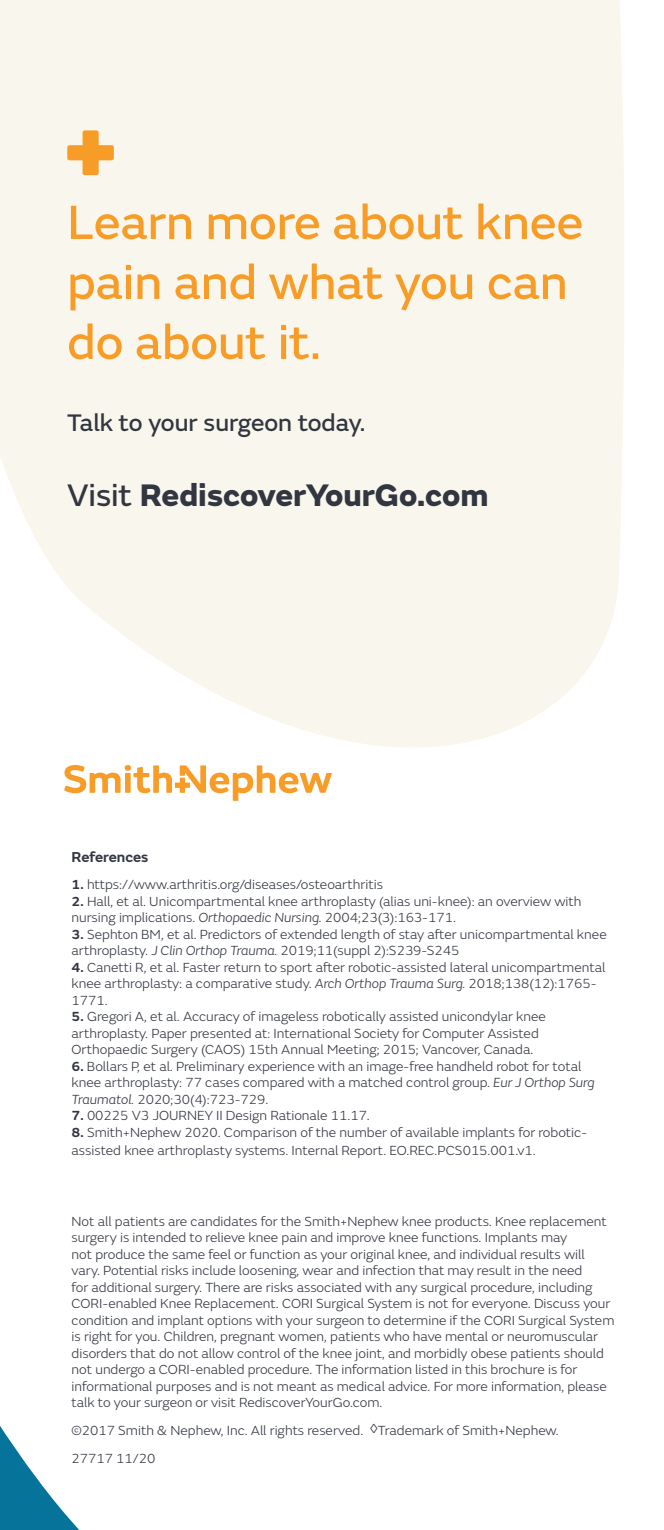
<style>
.page{position:relative;width:664px;height:1530px;background:#fff}
.page>*{position:absolute;margin:0;border:0;box-sizing:border-box;transform-origin:0 0}
.t1{font:50px/60px "SN Emeric Core";color:#f89c28}
.t2{font:800 32.5px "SN Emeric";color:#323640}
.t3{font:25px "SN Emeric Core";color:#323640}
.t4{font:600 15px "SN Emeric";color:#323640}
.t5{font:300 13.75px/16.5px "SN Emeric";color:#323640}
.s1{font-family:"SN Emeric Core";font-weight:400}
.s2{font-weight:600}
.s3{font-style:italic}
</style>
<div class="page">
<svg style="left:0;top:0;width:624px;height:748px;background:#f9f7ee"></svg>
<svg style="left:0;top:1426px;width:80px;height:104px"></svg>
<svg style="left:593px;top:670px;width:31px;height:78px"></svg>
<div style="left:67px;top:145px;width:47px;height:15px;background:#f89c28;border-radius:2px"></div>
<div style="left:83px;top:130px;width:16px;height:45px;background:#f89c28;border-radius:2px"></div>
<svg style="left:64px;top:765px;width:268px;height:36px"></svg>
<h1 class="t1" style="left:67px;top:192px;width:517px">Learn more about knee pain and what you can do about it.</h1>
<h3 class="t3" style="left:67px;top:407px;width:300px">Talk to your surgeon today.</h3>
<h2 class="t2" style="left:67px;top:474px;width:423px"><span class="s1">Visit</span> RediscoverYourGo.com</h2>
<p class="t4" style="left:72px;top:847px;width:78px">References</p>
<p class="t5" style="left:72px;top:876px;width:313px"><span class="s2">1.</span> https://www.arthritis.org/diseases/osteoarthritis</p>
<p class="t5" style="left:72px;top:893px;width:511px"><span class="s2">2.</span> Hall, et al. Unicompartmental knee arthroplasty (alias uni‑knee): an overview with nursing implications. <span class="s3">Orthopaedic Nursing.</span> 2004;23(3):163‑171.</p>
<p class="t5" style="left:72px;top:926px;width:537px"><span class="s2">3.</span> Sephton BM, et al. Predictors of extended length of stay after unicompartmental knee arthroplasty. <span class="s3">J Clin Orthop Trauma.</span> 2019;11(suppl 2):S239-S245</p>
<p class="t5" style="left:72px;top:959px;width:535px"><span class="s2">4.</span> Canetti R, et al. Faster return to sport after robotic-assisted lateral unicompartmental knee arthroplasty: a comparative study. <span class="s3">Arch Orthop Trauma Surg.</span> 2018;138(12):1765-<br>1771.</p>
<p class="t5" style="left:72px;top:1008px;width:476px"><span class="s2">5.</span> Gregori A, et al. Accuracy of imageless robotically assisted unicondylar knee arthroplasty. Paper presented at: International Society for Computer Assisted<br>Orthopaedic Surgery (CAOS) 15th Annual Meeting; 2015; Vancover, Canada.</p>
<p class="t5" style="left:72px;top:1058px;width:525px"><span class="s2">6.</span> Bollars P, et al. Preliminary experience with an image‑free handheld robot for total knee arthroplasty: 77 cases compared with a matched control group. <span class="s3">Eur J Orthop Surg<br>Traumatol.</span> 2020;30(4):723-729.</p>
<p class="t5" style="left:72px;top:1107px;width:300px"><span class="s2">7.</span> 00225 V3 JOURNEY II Design Rationale 11.17.</p>
<p class="t5" style="left:72px;top:1123px;width:517px;line-height:18px"><span class="s2">8.</span> Smith+Nephew 2020. Comparison of the number of available implants for robotic&shy;assisted knee arthroplasty systems. Internal Report. EO.REC.PCS015.001.v1.</p>
<p class="t5" style="left:72px;top:1213px;width:544px">Not all patients are candidates for the Smith+Nephew knee products. Knee replacement surgery is intended to relieve knee pain and improve knee functions. Implants may<br>not produce the same feel or function as your original knee, and individual results will vary. Potential risks include loosening, wear and infection that may result in the need<br>for additional surgery. There are risks associated with any surgical procedure, including CORI-enabled Knee Replacement. CORI Surgical System is not for everyone. Discuss your condition and implant options with your surgeon to determine if the CORI Surgical System is right for you. Children, pregnant women, patients who have mental or neuromuscular disorders that do not allow control of the knee joint, and morbidly obese patients should not undergo a CORI-enabled procedure. The information listed in this brochure is for informational purposes and is not meant as medical advice. For more information, please talk to your surgeon or visit RediscoverYourGo.com.</p>
<p class="t5" style="left:72px;top:1417px;width:488px;line-height:27.8px">©2017 Smith &amp; Nephew, Inc. All rights reserved. ◊Trademark of Smith+Nephew.<br>27717 11/20</p>
</div>
